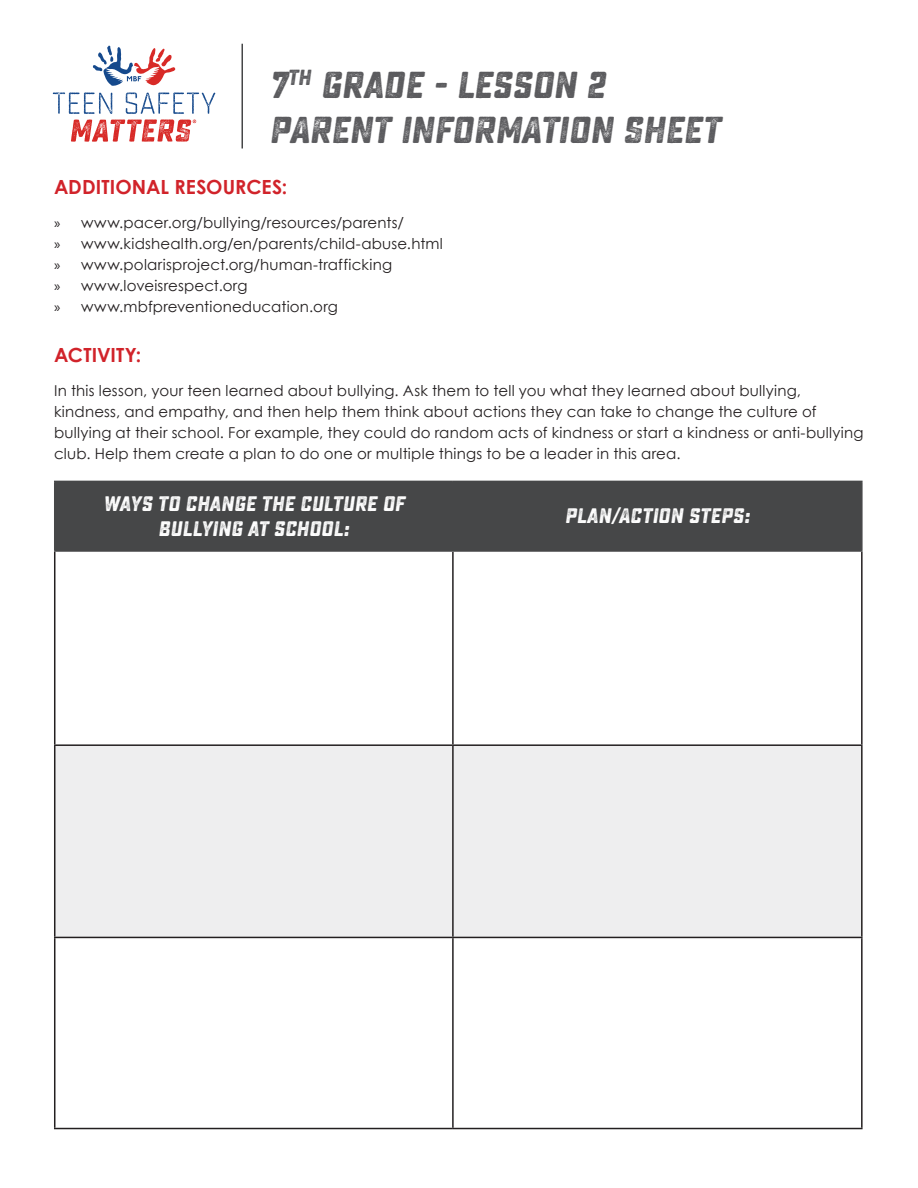
<style>
.page{position:relative;width:918px;height:1188px;background:#fff}
.page>*{position:absolute;margin:0;border:0;box-sizing:border-box;transform-origin:0 0}
.t1{font:37.5px "Sucrose Slant Bold Two";letter-spacing:-.005em;color:#5b5b5e}
.Checklist_Headers{font:21px/25.2px "Sucrose Slant Bold Two";color:#fff;text-align:center}
.t2{font:700 19.5px "Century Gothic";letter-spacing:.005em;color:#d1232a}
.t3{font:15px/21px "Century Gothic";letter-spacing:.01em;color:#231f20}
.s1{font-family:"Myriad Pro"}
</style>
<div class="page">
<svg style="left:93px;top:46px;width:83px;height:40px"></svg>
<svg style="left:53px;top:92px;width:162px;height:50px"></svg>
<hr style="left:242px;top:44px;width:1px;height:104px;background:#464748">
<div style="left:55px;top:482px;width:806px;height:68px;background:#464748"></div>
<div style="left:55px;top:746px;width:806px;height:191px;background:#eeeeef"></div>
<hr style="left:54px;top:552px;width:1px;height:192px;background:#231f20">
<hr style="left:452px;top:552px;width:2px;height:192px;background:#231f20">
<hr style="left:861px;top:552px;width:2px;height:192px;background:#231f20">
<hr style="left:54px;top:744px;width:399px;height:2px;background:#231f20">
<hr style="left:54px;top:746px;width:1px;height:191px;background:#231f20">
<hr style="left:453px;top:744px;width:410px;height:2px;background:#231f20">
<hr style="left:452px;top:746px;width:2px;height:191px;background:#231f20">
<hr style="left:861px;top:746px;width:2px;height:191px;background:#231f20">
<hr style="left:54px;top:937px;width:399px;height:1px;background:#231f20">
<hr style="left:54px;top:938px;width:1px;height:190px;background:#231f20">
<hr style="left:453px;top:937px;width:410px;height:1px;background:#231f20">
<hr style="left:452px;top:938px;width:2px;height:190px;background:#231f20">
<hr style="left:861px;top:938px;width:2px;height:190px;background:#231f20">
<hr style="left:54px;top:1128px;width:399px;height:1px;background:#231f20">
<hr style="left:453px;top:1128px;width:410px;height:1px;background:#231f20">
<hr style="left:54px;top:481px;width:399px;height:1px;background:#464748">
<hr style="left:54px;top:482px;width:1px;height:68px;background:#464748">
<hr style="left:453px;top:481px;width:410px;height:1px;background:#464748">
<hr style="left:452px;top:482px;width:2px;height:68px;background:#464748">
<hr style="left:861px;top:482px;width:2px;height:68px;background:#464748">
<hr style="left:54px;top:550px;width:399px;height:2px;background:#464748">
<hr style="left:453px;top:550px;width:410px;height:2px;background:#464748">
<p class="t1" style="left:269px;top:63px;width:338px">7<sup>TH</sup> GRADE - LESSON 2</p>
<p class="t1" style="left:269px;top:108px;width:453px">PARENT INFORMATION SHEET</p>
<p class="t2" style="left:54px;top:172px;width:235px">ADDITIONAL RESOURCES:</p>
<p class="t3" style="left:54px;top:212px;width:352px"><span class="s1">»</span> www.pacer.org/bullying/resources/parents/</p>
<p class="t3" style="left:54px;top:233px;width:390px"><span class="s1">»</span> www.kidshealth.org/en/parents/child-abuse.html</p>
<p class="t3" style="left:54px;top:254px;width:340px"><span class="s1">»</span> www.polarisproject.org/human-trafficking</p>
<p class="t3" style="left:54px;top:275px;width:195px"><span class="s1">»</span> www.loveisrespect.org</p>
<p class="t3" style="left:54px;top:296px;width:285px"><span class="s1">»</span> www.mbfpreventioneducation.org</p>
<p class="t2" style="left:54px;top:340px;width:89px">ACTIVITY:</p>
<p class="t3" style="left:54px;top:380px;width:811px">In this lesson, your teen learned about bullying. Ask them to tell you what they learned about bullying, kindness, and empathy, and then help them think about actions they can take to change the culture of bullying at their school. For example, they could do random acts of kindness or start a kindness or anti-bullying club. Help them create a plan to do one or multiple things to be a leader in this area.</p>
<p class="Checklist_Headers" style="left:103px;top:491px;width:303px">WAYS TO CHANGE THE CULTURE OF<br>BULLYING AT SCHOOL:</p>
<p class="Checklist_Headers" style="left:565px;top:504px;width:187px">PLAN/ACTION STEPS:</p>
</div>
